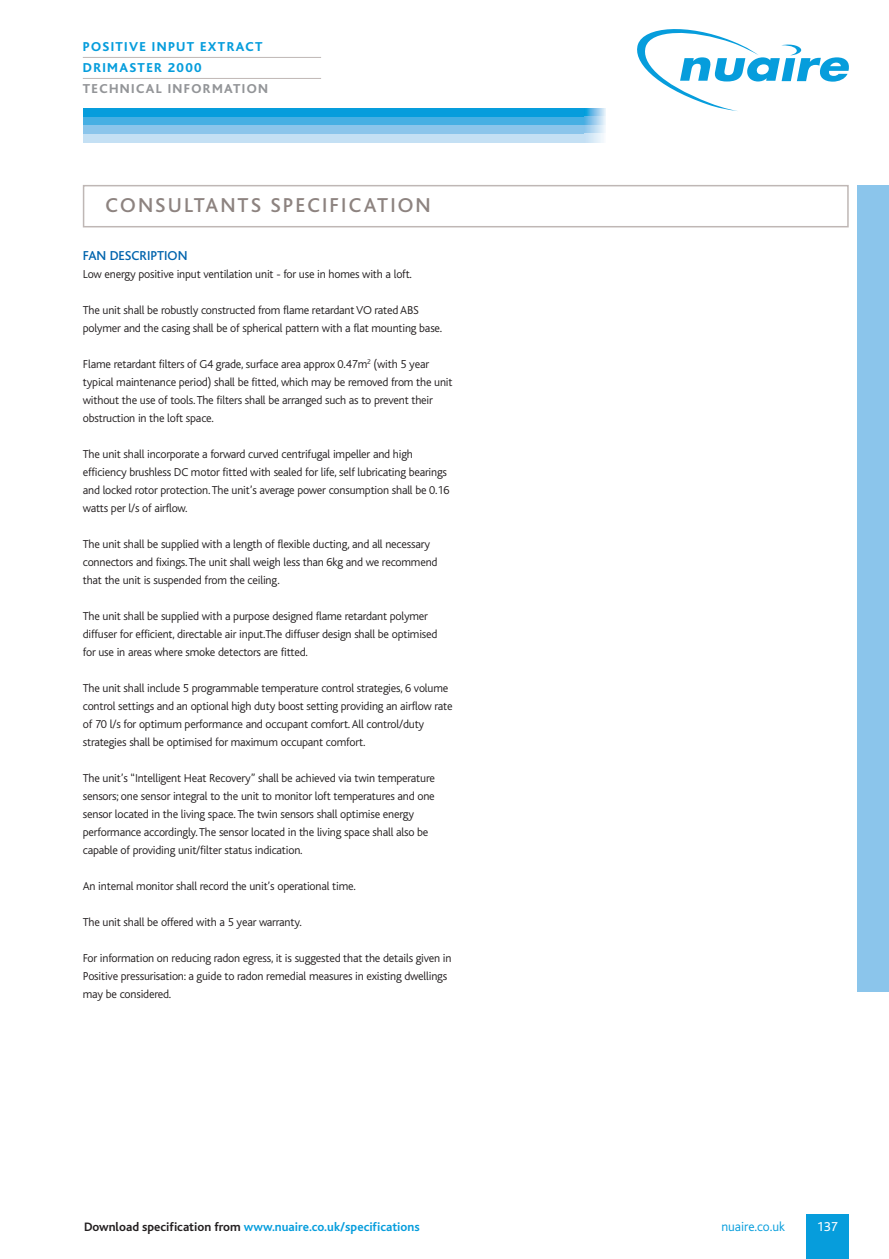
<style>
.page{position:relative;width:889px;height:1259px;background:#fff}
.page>*{position:absolute;margin:0;border:0;box-sizing:border-box;transform-origin:0 0}
.t1{font:500 21px "Bliss";letter-spacing:.1em;color:#8d8380}
.t2{font:800 13.5px/21px "Bliss";letter-spacing:.1em;color:#069ddc}
.t3{font:800 13.5px "Bliss";letter-spacing:.1em;color:#939598}
.t4{font:500 13.5px "Bliss";color:#0164ad}
.t5{font:300 13.5px "Bliss";color:#069ddc}
.t6{font:13.5px "Bliss";color:#fff}
.t7{font:700 12.75px "Bliss";color:#069ddc}
.t8{font:300 12px/18px "Bliss";letter-spacing:-.015em;color:#231f20}
.s1{color:#231f20}
</style>
<div class="page">
<svg style="left:637px;top:29px;width:211px;height:82px"></svg>
<div style="left:806px;top:1214px;width:42px;height:44px;background:#069ddc"></div>
<div style="left:83px;top:108px;width:527px;height:9px;background:#069ddc"></div>
<div style="left:83px;top:117px;width:527px;height:8px;background:#46afe3"></div>
<div style="left:83px;top:125px;width:527px;height:9px;background:#8bc5eb"></div>
<div style="left:83px;top:134px;width:527px;height:8px;background:#c4e0f4"></div>
<hr style="left:83px;top:57px;width:238px;height:1px;background:#bfb7b5">
<hr style="left:83px;top:78px;width:238px;height:1px;background:#bfb7b5">
<img style="left:585px;top:108px;width:21px;height:34px">
<hr style="left:606px;top:108px;width:4px;height:34px;background:#fff">
<div style="left:857px;top:185px;width:31px;height:806px;background:#8bc5eb"></div>
<div style="left:83px;top:185px;width:765px;height:42px;border:2px solid #bfb7b5"></div>
<p class="t2" style="left:83px;top:38px;width:181px">POSITIVE INPUT EXTRACT<br>DRIMASTER 2000</p>
<p class="t3" style="left:83px;top:84px;width:187px">TECHNICAL INFORMATION</p>
<h1 class="t1" style="left:106px;top:199px;width:326px">CONSULTANTS SPECIFICATION</h1>
<p class="t4" style="left:83px;top:251px;width:106px">FAN DESCRIPTION</p>
<p class="t8" style="left:83px;top:266px;width:330px">Low energy positive input ventilation unit - for use in homes with a loft.</p>
<p class="t8" style="left:83px;top:302px;width:361px">The unit shall be robustly constructed from flame retardant VO rated ABS polymer and the casing shall be of spherical pattern with a flat mounting base.</p>
<p class="t8" style="left:83px;top:356px;width:371px">Flame retardant filters of G4 grade, surface area approx 0.47m<sup>2</sup> (with 5 year typical maintenance period) shall be fitted, which may be removed from the unit without the use of tools. The filters shall be arranged such as to prevent their obstruction in the loft space.</p>
<p class="t8" style="left:83px;top:446px;width:368px">The unit shall incorporate a forward curved centrifugal impeller and high efficiency brushless DC motor fitted with sealed for life, self lubricating bearings and locked rotor protection. The unit’s average power consumption shall be 0.16 watts per l/s of airflow.</p>
<p class="t8" style="left:83px;top:536px;width:356px">The unit shall be supplied with a length of flexible ducting, and all necessary connectors and fixings. The unit shall weigh less than 6kg and we recommend that the unit is suspended from the ceiling.</p>
<p class="t8" style="left:83px;top:608px;width:356px">The unit shall be supplied with a purpose designed flame retardant polymer diffuser for efficient, directable air input.The diffuser design shall be optimised for use in areas where smoke detectors are fitted.</p>
<p class="t8" style="left:83px;top:680px;width:371px">The unit shall include 5 programmable temperature control strategies, 6 volume control settings and an optional high duty boost setting providing an airflow rate of 70 l/s for optimum performance and occupant comfort. All control/duty strategies shall be optimised for maximum occupant comfort.</p>
<p class="t8" style="left:83px;top:770px;width:353px">The unit’s “Intelligent Heat Recovery” shall be achieved via twin temperature sensors; one sensor integral to the unit to monitor loft temperatures and one sensor located in the living space. The twin sensors shall optimise energy performance accordingly. The sensor located in the living space shall also be capable of providing unit/filter status indication.</p>
<p class="t8" style="left:83px;top:878px;width:274px">An internal monitor shall record the unit’s operational time.</p>
<p class="t8" style="left:83px;top:914px;width:220px">The unit shall be offered with a 5 year warranty.</p>
<p class="t8" style="left:83px;top:950px;width:370px">For information on reducing radon egress, it is suggested that the details given in<br>Positive pressurisation: a guide to radon remedial measures in existing dwellings may be considered.</p>
<p class="t7" style="left:84px;top:1222px;width:337px"><span class="s1">Download specification from</span> www.nuaire.co.uk/specifications</p>
<p class="t5" style="left:721px;top:1221px;width:65px">nuaire.co.uk</p>
<p class="t6" style="left:816px;top:1222px;width:23px">137</p>
</div>
